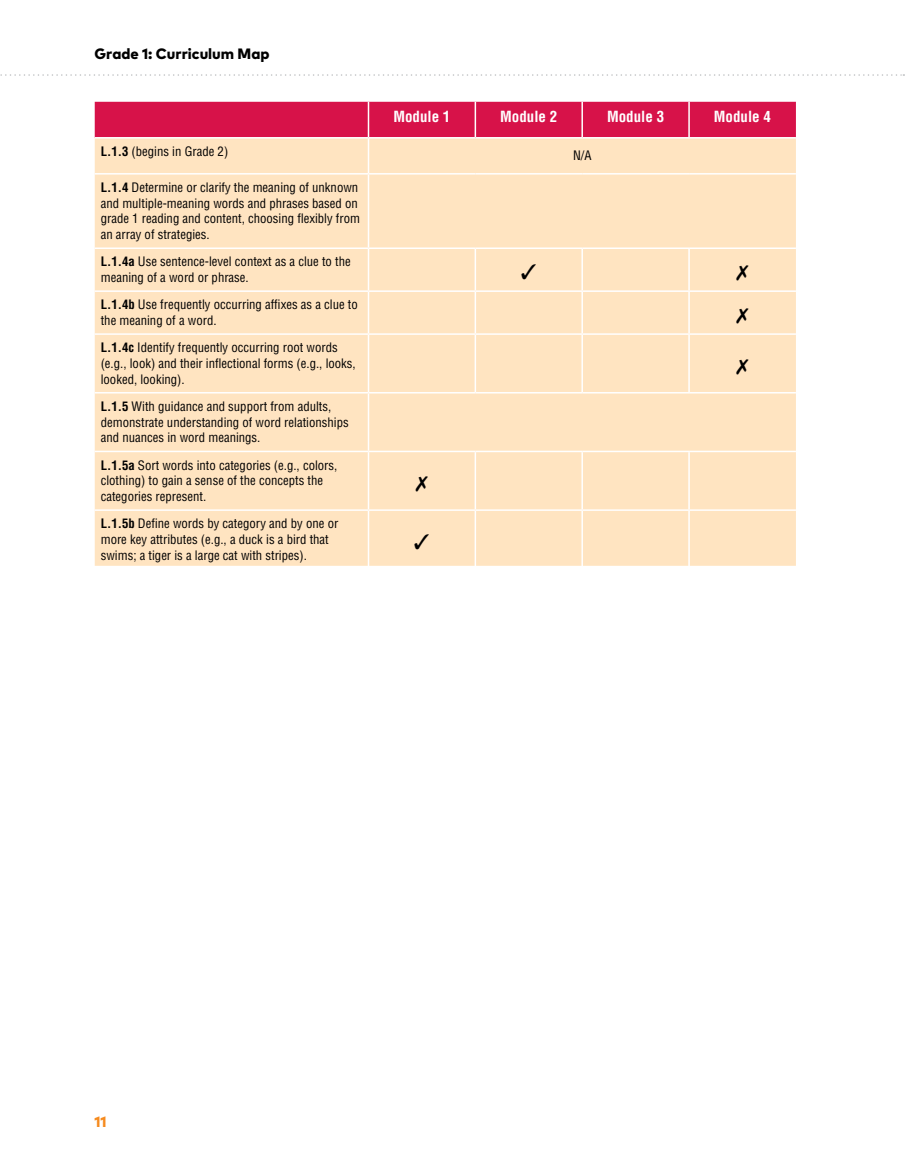
<style>
.page{position:relative;width:905px;height:1175px;background:#fff}
.page>*{position:absolute;margin:0;border:0;box-sizing:border-box;transform-origin:0 0}
.t1{font:700 condensed 15px "Helvetica LT Std";color:#fff}
.t2{font:800 15px "Mark Pro";color:#000}
.t3{font:800 15px "Mark Pro";color:#f68b1f}
.t4{font:condensed 12.75px/15.8px "Helvetica LT Std";color:#000}
.s1{font-weight:700}
</style>
<div class="page">
<svg style="left:0;top:74px;width:904px;height:2px"></svg>
<div style="left:95px;top:102px;width:700px;height:35px;background:#d71249"></div>
<div style="left:95px;top:138px;width:700px;height:428px;background:#ffe4c1"></div>
<hr style="left:368px;top:102px;width:1px;height:35px;background:#fff">
<hr style="left:474px;top:102px;width:2px;height:35px;background:#fff">
<hr style="left:581px;top:102px;width:2px;height:35px;background:#fff">
<hr style="left:688px;top:102px;width:1px;height:35px;background:#fff">
<hr style="left:368px;top:138px;width:1px;height:35px;background:#fff">
<hr style="left:95px;top:173px;width:273px;height:1px;background:#fff">
<hr style="left:368px;top:173px;width:107px;height:1px;background:#fff">
<hr style="left:368px;top:174px;width:1px;height:73px;background:#fff">
<hr style="left:475px;top:173px;width:107px;height:1px;background:#fff">
<hr style="left:582px;top:173px;width:107px;height:1px;background:#fff">
<hr style="left:689px;top:173px;width:106px;height:1px;background:#fff">
<hr style="left:95px;top:247px;width:273px;height:2px;background:#fff">
<hr style="left:368px;top:247px;width:107px;height:2px;background:#fff">
<hr style="left:368px;top:249px;width:1px;height:41px;background:#fff">
<hr style="left:475px;top:247px;width:107px;height:2px;background:#fff">
<hr style="left:474px;top:249px;width:2px;height:41px;background:#fff">
<hr style="left:582px;top:247px;width:107px;height:2px;background:#fff">
<hr style="left:581px;top:249px;width:2px;height:41px;background:#fff">
<hr style="left:689px;top:247px;width:106px;height:2px;background:#fff">
<hr style="left:688px;top:249px;width:1px;height:41px;background:#fff">
<hr style="left:95px;top:290px;width:273px;height:2px;background:#fff">
<hr style="left:368px;top:290px;width:107px;height:2px;background:#fff">
<hr style="left:368px;top:292px;width:1px;height:41px;background:#fff">
<hr style="left:475px;top:290px;width:107px;height:2px;background:#fff">
<hr style="left:474px;top:292px;width:2px;height:41px;background:#fff">
<hr style="left:582px;top:290px;width:107px;height:2px;background:#fff">
<hr style="left:581px;top:292px;width:2px;height:41px;background:#fff">
<hr style="left:689px;top:290px;width:106px;height:2px;background:#fff">
<hr style="left:688px;top:292px;width:1px;height:41px;background:#fff">
<hr style="left:95px;top:333px;width:273px;height:2px;background:#fff">
<hr style="left:368px;top:333px;width:107px;height:2px;background:#fff">
<hr style="left:368px;top:335px;width:1px;height:57px;background:#fff">
<hr style="left:475px;top:333px;width:107px;height:2px;background:#fff">
<hr style="left:474px;top:335px;width:2px;height:57px;background:#fff">
<hr style="left:582px;top:333px;width:107px;height:2px;background:#fff">
<hr style="left:581px;top:335px;width:2px;height:57px;background:#fff">
<hr style="left:689px;top:333px;width:106px;height:2px;background:#fff">
<hr style="left:688px;top:335px;width:1px;height:57px;background:#fff">
<hr style="left:95px;top:392px;width:273px;height:1px;background:#fff">
<hr style="left:368px;top:392px;width:107px;height:1px;background:#fff">
<hr style="left:368px;top:393px;width:1px;height:58px;background:#fff">
<hr style="left:475px;top:392px;width:107px;height:1px;background:#fff">
<hr style="left:582px;top:392px;width:107px;height:1px;background:#fff">
<hr style="left:689px;top:392px;width:106px;height:1px;background:#fff">
<hr style="left:95px;top:451px;width:273px;height:1px;background:#fff">
<hr style="left:368px;top:451px;width:107px;height:1px;background:#fff">
<hr style="left:368px;top:452px;width:1px;height:57px;background:#fff">
<hr style="left:475px;top:451px;width:107px;height:1px;background:#fff">
<hr style="left:474px;top:452px;width:2px;height:57px;background:#fff">
<hr style="left:582px;top:451px;width:107px;height:1px;background:#fff">
<hr style="left:581px;top:452px;width:2px;height:57px;background:#fff">
<hr style="left:689px;top:451px;width:106px;height:1px;background:#fff">
<hr style="left:688px;top:452px;width:1px;height:57px;background:#fff">
<hr style="left:95px;top:509px;width:273px;height:2px;background:#fff">
<hr style="left:368px;top:509px;width:107px;height:2px;background:#fff">
<hr style="left:368px;top:511px;width:1px;height:55px;background:#fff">
<hr style="left:475px;top:509px;width:107px;height:2px;background:#fff">
<hr style="left:474px;top:511px;width:2px;height:55px;background:#fff">
<hr style="left:582px;top:509px;width:107px;height:2px;background:#fff">
<hr style="left:581px;top:511px;width:2px;height:55px;background:#fff">
<hr style="left:689px;top:509px;width:106px;height:2px;background:#fff">
<hr style="left:688px;top:511px;width:1px;height:55px;background:#fff">
<svg style="left:521px;top:264px;width:15px;height:15px"></svg>
<svg style="left:736px;top:265px;width:12px;height:16px"></svg>
<svg style="left:736px;top:308px;width:12px;height:15px"></svg>
<svg style="left:736px;top:359px;width:12px;height:15px"></svg>
<svg style="left:416px;top:476px;width:12px;height:16px"></svg>
<svg style="left:415px;top:534px;width:14px;height:15px"></svg>
<p class="t2" style="left:94px;top:42px;width:176px">Grade 1: Curriculum Map</p>
<p class="t1" style="left:393px;top:107px;width:59px">Module 1</p>
<p class="t1" style="left:500px;top:107px;width:59px">Module 2</p>
<p class="t1" style="left:607px;top:107px;width:59px">Module 3</p>
<p class="t1" style="left:714px;top:107px;width:59px">Module 4</p>
<p class="t4" style="left:101px;top:143px;width:129px"><span class="s1">L.1.3</span> (begins in Grade 2)</p>
<p class="t4" style="left:573px;top:148px;width:20px">N/A</p>
<p class="t4" style="left:101px;top:179px;width:261px"><span class="s1">L.1.4</span> Determine or clarify the meaning of unknown and multiple-meaning words and phrases based on grade 1 reading and content, choosing flexibly from an array of strategies.</p>
<p class="t4" style="left:101px;top:254px;width:251px"><span class="s1">L.1.4a</span> Use sentence-level context as a clue to the meaning of a word or phrase.</p>
<p class="t4" style="left:101px;top:297px;width:259px"><span class="s1">L.1.4b</span> Use frequently occurring affixes as a clue to the meaning of a word.</p>
<p class="t4" style="left:101px;top:340px;width:256px"><span class="s1">L.1.4c</span> Identify frequently occurring root words (e.g., look) and their inflectional forms (e.g., looks, looked, looking).</p>
<p class="t4" style="left:101px;top:398px;width:249px"><span class="s1">L.1.5</span> With guidance and support from adults, demonstrate understanding of word relationships and nuances in word meanings.</p>
<p class="t4" style="left:101px;top:457px;width:238px"><span class="s1">L.1.5a</span> Sort words into categories (e.g., colors, clothing) to gain a sense of the concepts the categories represent.</p>
<p class="t4" style="left:101px;top:515px;width:239px"><span class="s1">L.1.5b</span> Define words by category and by one or more key attributes (e.g., a duck is a bird that swims; a tiger is a large cat with stripes).</p>
<p class="t3" style="left:94px;top:1110px;width:14px">11</p>
</div>
